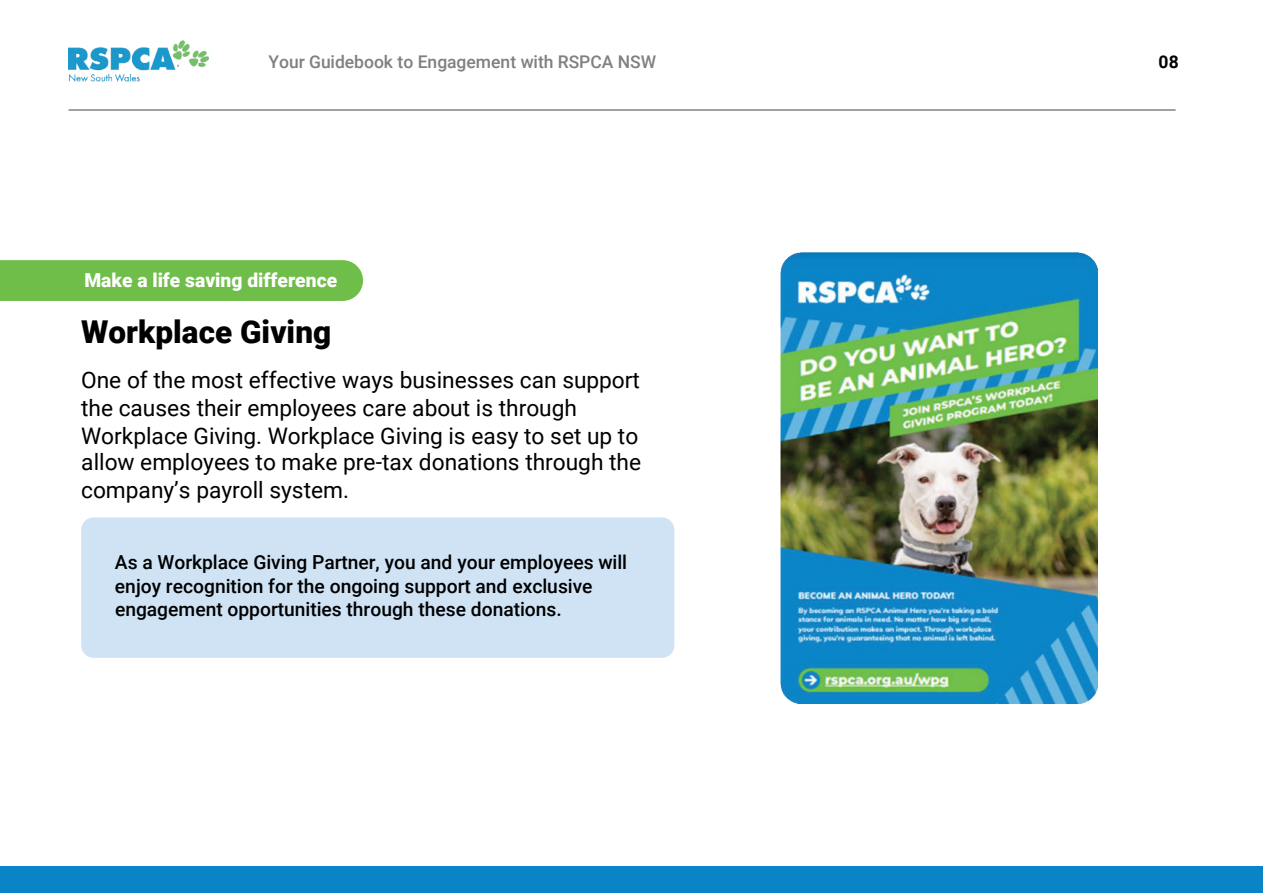
<style>
.page{position:relative;width:1263px;height:893px;background:#fff}
.page>*{position:absolute;margin:0;border:0;box-sizing:border-box;transform-origin:0 0}
.t1{font:900 31.5px "Roboto";color:#000}
.t2{font:22.8px/27.6px "Roboto";color:#000}
.t3{font:500 19.2px/23.5px "Roboto";color:#000}
.t4{font:900 19.2px "Roboto";color:#fff}
.t5{font:500 17.55px "Roboto";letter-spacing:-.005em;color:#807f82}
.t6{font:700 17.55px "Roboto";color:#000}
</style>
<div class="page">
<div style="left:0;top:260px;width:363px;height:41px;background:#70be4a"></div>
<div style="left:81px;top:517px;width:593px;height:141px;background:#cfe3f5;border-radius:13px"></div>
<img style="left:781px;top:252px;width:316px;height:451px">
<div style="left:0;top:866px;width:1263px;height:27px;background:#0984c6"></div>
<img style="left:68px;top:41px;width:140px;height:41px">
<hr style="left:68px;top:109px;width:1107px;height:2px;background:#595a5a">
<p class="t5" style="left:269px;top:55px;width:389px">Your Guidebook to Engagement with RSPCA NSW</p>
<p class="t6" style="left:1158px;top:55px;width:22px">08</p>
<p class="t4" style="left:84px;top:272px;width:254px">Make a life saving difference</p>
<h1 class="t1" style="left:81px;top:319px;width:252px">Workplace Giving</h1>
<p class="t2" style="left:81px;top:367px;width:561px">One of the most effective ways businesses can support the causes their employees care about is through Workplace Giving. Workplace Giving is easy to set up to allow employees to make pre-tax donations through the company’s payroll system.</p>
<p class="t3" style="left:115px;top:552px;width:514px">As a Workplace Giving Partner, you and your employees will enjoy recognition for the ongoing support and exclusive engagement opportunities through these donations.</p>
</div>
